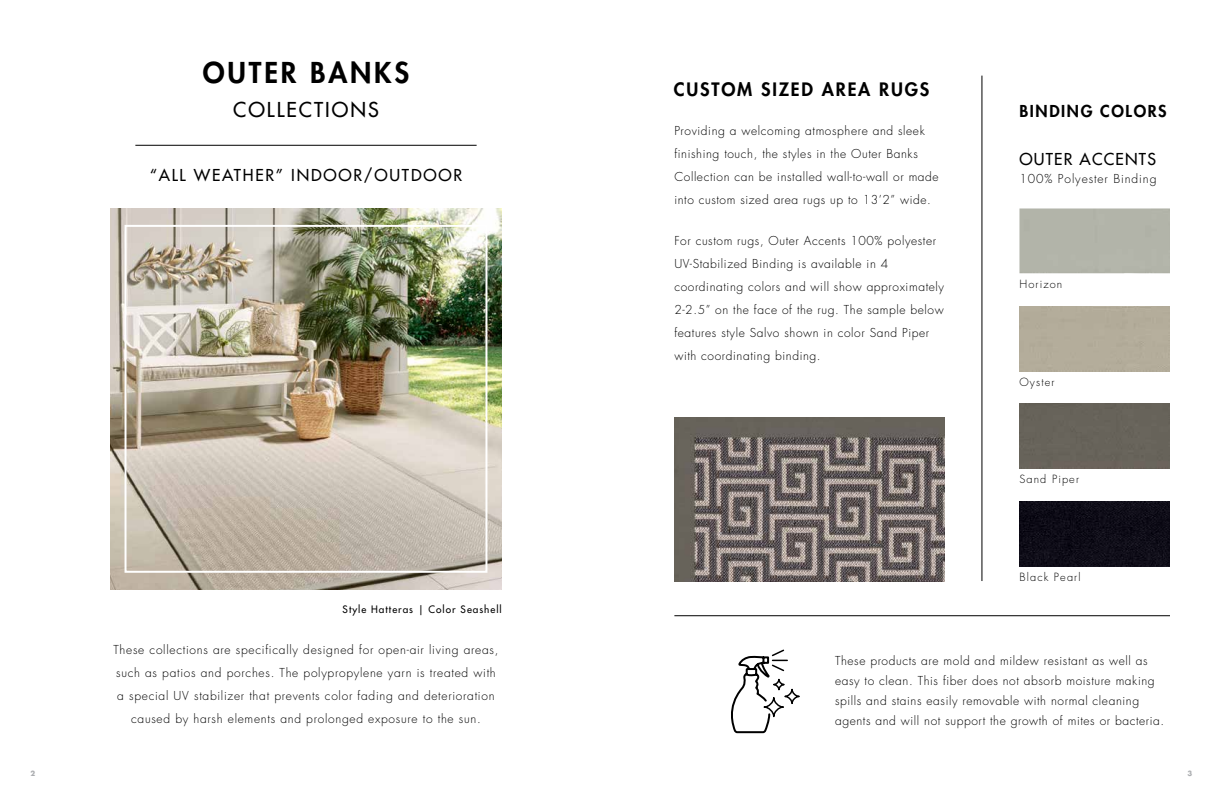
<style>
.page{position:relative;width:1224px;height:792px;background:#fff}
.page>*{position:absolute;margin:0;border:0;box-sizing:border-box;transform-origin:0 0}
.t1{font:800 28px "Futura Std";letter-spacing:.1em;color:#000}
.t2{font:500 20px "Futura Std";letter-spacing:.1em;color:#000}
.t3{font:800 18px "Futura Std";letter-spacing:.1em;color:#000}
.t4{font:500 16px "Futura Std";letter-spacing:.11em;color:#000}
.t5{font:800 16px "Futura Std";letter-spacing:.1em;color:#000}
.t6{font:500 16px "Futura Std";letter-spacing:.075em;color:#000}
.t7{font:300 12px/23px "Futura Std";letter-spacing:.05em;color:#000}
.t8{font:300 12px "Futura Std";letter-spacing:.075em;color:#000}
.t9{font:300 11px "Futura Std";letter-spacing:.1em;color:#000}
.t10{font:500 10px "Futura Std";letter-spacing:.1em;color:#000}
.t11{font:700 7px "Futura Std";color:#abadb0}
</style>
<div class="page">
<img style="left:110px;top:208px;width:392px;height:381px">
<hr style="left:135px;top:145px;width:342px;height:1px;background:#000">
<hr style="left:674px;top:615px;width:496px;height:1px;background:#000">
<hr style="left:982px;top:76px;width:1px;height:505px;background:#000">
<div style="left:125px;top:225px;width:362px;height:348px;border:2px solid #fff"></div>
<div style="left:1019px;top:208px;width:151px;height:65px;background:#b2b4a9"></div>
<div style="left:1019px;top:404px;width:151px;height:65px;background:#67635a"></div>
<img style="left:1019px;top:502px;width:151px;height:64px">
<img style="left:674px;top:417px;width:270px;height:164px">
<svg style="left:731px;top:649px;width:69px;height:85px"></svg>
<h1 class="t1" style="left:203px;top:55px;width:208px">OUTER BANKS</h1>
<h2 class="t2" style="left:233px;top:97px;width:147px">COLLECTIONS</h2>
<h3 class="t4" style="left:150px;top:165px;width:314px">“ALL WEATHER” INDOOR/OUTDOOR</h3>
<p class="t10" style="left:343px;top:603px;width:161px">Style Hatteras | Color Seashell</p>
<h3 class="t3" style="left:674px;top:78px;width:257px">CUSTOM SIZED AREA RUGS</h3>
<p class="t7" style="left:674px;top:120px;width:266px">Providing a welcoming atmosphere and sleek finishing touch, the styles in the Outer Banks Collection can be installed wall-to-wall or made into custom sized area rugs up to 13’2” wide.</p>
<p class="t7" style="left:674px;top:230px;width:271px">For custom rugs, Outer Accents 100% polyester UV-Stabilized Binding is available in 4 coordinating colors and will show approximately 2-2.5” on the face of the rug. The sample below features style Salvo shown in color Sand Piper with coordinating binding.</p>
<h3 class="t5" style="left:1019px;top:101px;width:149px">BINDING COLORS</h3>
<h3 class="t6" style="left:1019px;top:149px;width:138px">OUTER ACCENTS</h3>
<p class="t8" style="left:1019px;top:172px;width:139px">100% Polyester Binding</p>
<p class="t9" style="left:1019px;top:277px;width:44px">Horizon</p>
<p class="t9" style="left:1019px;top:375px;width:37px">Oyster</p>
<p class="t9" style="left:1019px;top:473px;width:61px">Sand Piper</p>
<p class="t9" style="left:1019px;top:570px;width:63px">Black Pearl</p>
<p class="t7" style="left:114px;top:639px;width:386px;text-align:center">These collections are specifically designed for open-air living areas, such as patios and porches. The polypropylene yarn is treated with a special UV stabilizer that prevents color fading and deterioration caused by harsh elements and prolonged exposure to the sun.</p>
<p class="t7" style="left:835px;top:651px;width:331px;line-height:20px">These products are mold and mildew resistant as well as easy to clean. This fiber does not absorb moisture making spills and stains easily removable with normal cleaning agents and will not support the growth of mites or bacteria.</p>
<p class="t11" style="left:31px;top:769px;width:6px">2</p>
<p class="t11" style="left:1188px;top:769px;width:6px">3</p>
</div>
